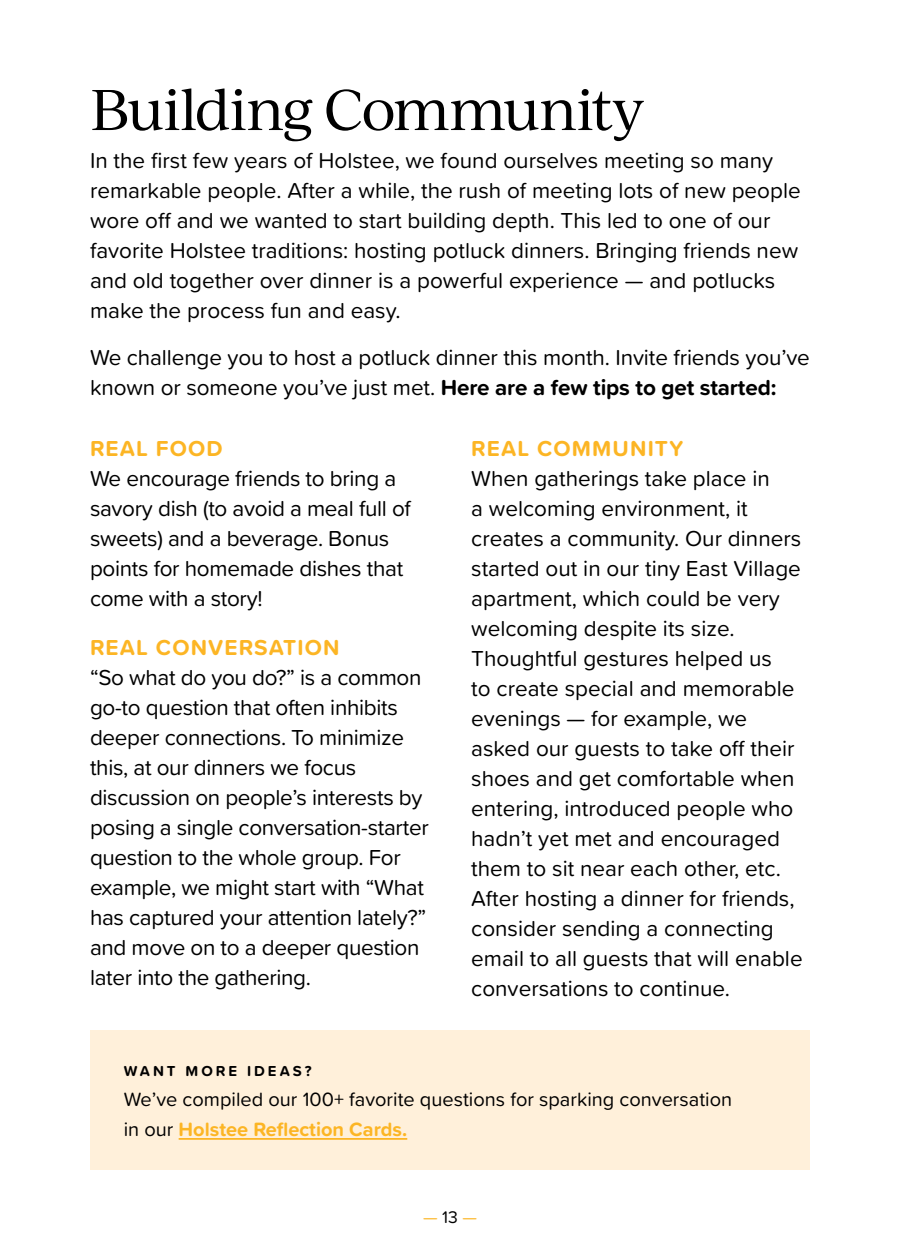
<style>
.page{position:relative;width:900px;height:1260px;background:#fff}
.page>*{position:absolute;margin:0;border:0;box-sizing:border-box;transform-origin:0 0}
.t1{font:55px "Ivy Journal";letter-spacing:-.03em;color:#000}
.t2{font:22.5px/30px "Proxima Soft";color:#000}
.t3{font:700 22.5px "Proxima Soft";letter-spacing:.05em;color:#fcb524}
.t4{font:20px/30px "Proxima Soft";color:#000}
.t5{font:17.5px "Proxima Soft";color:#fcb524}
.t6{font:700 15px "Proxima Soft";letter-spacing:.2em;color:#000}
.s1{font-weight:700}
.s2{font-weight:700;color:#fcb524}
.s3{color:#000}
</style>
<div class="page">
<div style="left:90px;top:1030px;width:720px;height:140px;background:#fff0da"></div>
<hr style="left:179px;top:1138px;width:228px;height:2px;background:#fcb524">
<h1 class="t1" style="left:90px;top:71px;width:556px">Building Community</h1>
<p class="t2" style="left:90px;top:144px;width:712px">In the first few years of Holstee, we found ourselves meeting so many remarkable people. After a while, the rush of meeting lots of new people wore off and we wanted to start building depth. This led to one of our favorite Holstee traditions: hosting potluck dinners. Bringing friends new and old together over dinner is a powerful experience — and potlucks make the process fun and easy.</p>
<p class="t2" style="left:90px;top:341px;width:721px">We challenge you to host a potluck dinner this month. Invite friends you’ve known or someone you’ve just met. <span class="s1">Here are a few tips to get started:</span></p>
<p class="t3" style="left:90px;top:432px;width:134px">REAL FOOD</p>
<p class="t2" style="left:90px;top:463px;width:322px">We encourage friends to bring a savory dish (to avoid a meal full of sweets) and a beverage. Bonus points for homemade dishes that come with a story!</p>
<p class="t3" style="left:90px;top:630px;width:251px">REAL CONVERSATION</p>
<p class="t2" style="left:90px;top:661px;width:340px">“So what do you do?” is a common go-to question that often inhibits deeper connections. To minimize this, at our dinners we focus discussion on people’s interests by posing a single conversation-starter question to the whole group. For example, we might start with “What has captured your attention lately?” and move on to a deeper question later into the gathering.</p>
<p class="t3" style="left:471px;top:432px;width:214px">REAL COMMUNITY</p>
<p class="t2" style="left:471px;top:462px;width:333px">When gatherings take place in<br>a welcoming environment, it creates a community. Our dinners started out in our tiny East Village apartment, which could be very welcoming despite its size.<br>Thoughtful gestures helped us<br>to create special and memorable evenings — for example, we asked our guests to take off their shoes and get comfortable when entering, introduced people who hadn’t yet met and encouraged them to sit near each other, etc.<br>After hosting a dinner for friends, consider sending a connecting email to all guests that will enable conversations to continue.</p>
<p class="t6" style="left:124px;top:1060px;width:189px">WANT MORE IDEAS?</p>
<p class="t4" style="left:124px;top:1083px;width:610px">We’ve compiled our 100+ favorite questions for sparking conversation in our <span class="s2">Holstee Reflection Cards.</span></p>
<p class="t5" style="left:423px;top:1204px;width:55px">— <span class="s3">13</span> —</p>
</div>
